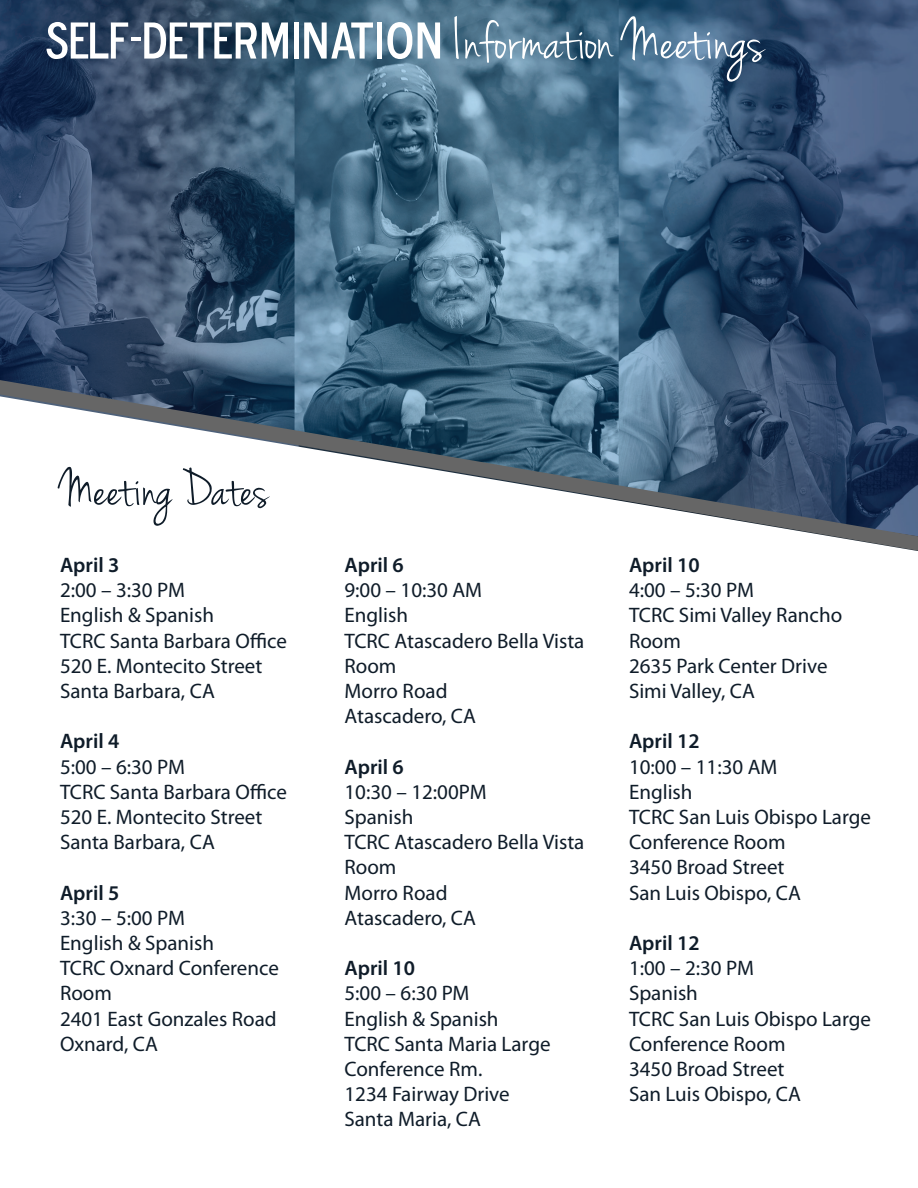
<style>
.page{position:relative;width:918px;height:1188px;background:#fff}
.page>*{position:absolute;margin:0;border:0;box-sizing:border-box;transform-origin:0 0}
.t1{font:60px "Jenna Sue";color:#fff}
.t2{font:54px "Jenna Sue";color:#0f1c29}
.t3{font:21px/25.2px "Myriad Pro";color:#0f1c29}
.t4{font:600 21px "Myriad Pro";color:#0f1c29}
</style>
<div class="page">
<img style="left:0;top:0;width:918px;height:362px">
<svg style="left:0;top:362px;width:918px;height:34px;background:#395773"></svg>
<svg style="left:0;top:396px;width:918px;height:155px"></svg>
<svg style="left:46px;top:22px;width:242px;height:37px"></svg>
<div style="left:294px;top:22px;width:5px;height:37px;background:#fff"></div>
<svg style="left:304px;top:22px;width:69px;height:37px"></svg>
<div style="left:377px;top:22px;width:5px;height:37px;background:#fff"></div>
<svg style="left:387px;top:22px;width:25px;height:37px"></svg>
<svg style="left:418px;top:22px;width:22px;height:37px"></svg>
<h1 class="t1" style="left:454px;top:6px;width:311px">Information Meetings</h1>
<h2 class="t2" style="left:60px;top:458px;width:210px">Meeting Dates</h2>
<p class="t4" style="left:60px;top:553px;width:61px">April 3</p>
<p class="t3" style="left:60px;top:578px;width:229px">2:00 – 3:30 PM<br>English &amp; Spanish<br>TCRC Santa Barbara Office<br>520 E. Montecito Street<br>Santa Barbara, CA</p>
<p class="t4" style="left:60px;top:730px;width:61px">April 4</p>
<p class="t3" style="left:60px;top:754px;width:229px">5:00 – 6:30 PM<br>TCRC Santa Barbara Office<br>520 E. Montecito Street<br>Santa Barbara, CA</p>
<p class="t4" style="left:60px;top:881px;width:61px">April 5</p>
<p class="t3" style="left:60px;top:906px;width:220px">3:30 – 5:00 PM<br>English &amp; Spanish<br>TCRC Oxnard Conference<br>Room<br>2401 East Gonzales Road<br>Oxnard, CA</p>
<p class="t4" style="left:345px;top:553px;width:61px">April 6</p>
<p class="t3" style="left:345px;top:578px;width:241px">9:00 – 10:30 AM<br>English<br>TCRC Atascadero Bella Vista<br>Room<br>Morro Road<br>Atascadero, CA</p>
<p class="t4" style="left:345px;top:755px;width:61px">April 6</p>
<p class="t3" style="left:345px;top:780px;width:241px">10:30 – 12:00PM<br>Spanish<br>TCRC Atascadero Bella Vista<br>Room<br>Morro Road<br>Atascadero, CA</p>
<p class="t4" style="left:345px;top:956px;width:72px">April 10</p>
<p class="t3" style="left:345px;top:981px;width:208px">5:00 – 6:30 PM<br>English &amp; Spanish<br>TCRC Santa Maria Large<br>Conference Rm.<br>1234 Fairway Drive<br>Santa Maria, CA</p>
<p class="t4" style="left:629px;top:553px;width:72px">April 10</p>
<p class="t3" style="left:629px;top:578px;width:215px">4:00 – 5:30 PM<br>TCRC Simi Valley Rancho<br>Room<br>2635 Park Center Drive<br>Simi Valley, CA</p>
<p class="t4" style="left:629px;top:730px;width:72px">April 12</p>
<p class="t3" style="left:629px;top:754px;width:243px">10:00 – 11:30 AM<br>English<br>TCRC San Luis Obispo Large<br>Conference Room<br>3450 Broad Street<br>San Luis Obispo, CA</p>
<p class="t4" style="left:629px;top:931px;width:72px">April 12</p>
<p class="t3" style="left:629px;top:956px;width:243px">1:00 – 2:30 PM<br>Spanish<br>TCRC San Luis Obispo Large<br>Conference Room<br>3450 Broad Street<br>San Luis Obispo, CA</p>
</div>
